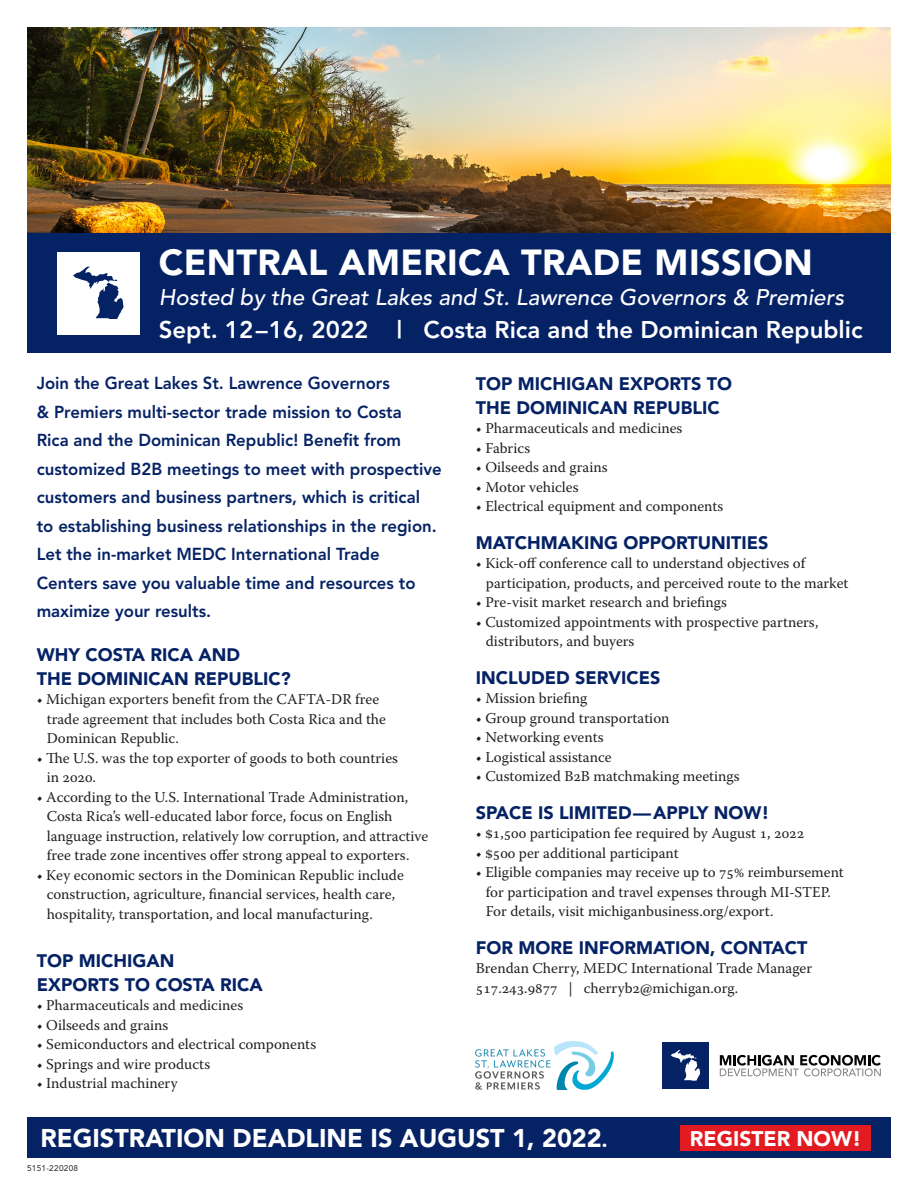
<style>
.page{position:relative;width:918px;height:1188px;background:#fff}
.page>*{position:absolute;margin:0;border:0;box-sizing:border-box;transform-origin:0 0}
.t1{font:900 36px "Avenir";letter-spacing:.01em;color:#fff}
.t2{font:900 25.5px "Avenir";color:#fff}
.t3{font:800 24px "Avenir";color:#fff}
.t4{font:italic 500 22.5px "Avenir";color:#fff}
.t5{font:900 21px "Avenir";color:#fff}
.t6{font:900 18px/24px "Avenir";color:#052265}
.t7{font:800 17.25px/28.5px "Avenir";color:#052265}
.t8{font:15px/19.5px "Warnock Pro";color:#231f20}
.t9{font:8.25px "Avenir";letter-spacing:.03em;color:#231f20}
.s1{font-size:19.5px}
</style>
<div class="page">
<img style="left:27px;top:27px;width:864px;height:206px">
<div style="left:662px;top:1042px;width:47px;height:47px;background:#052265"></div>
<svg style="left:671px;top:1050px;width:29px;height:31px"></svg>
<svg style="left:720px;top:1055px;width:161px;height:21px"></svg>
<img style="left:475px;top:1041px;width:139px;height:48px">
<div style="left:27px;top:233px;width:864px;height:120px;background:#052265"></div>
<div style="left:57px;top:252px;width:83px;height:82px;background:#fff"></div>
<svg style="left:73px;top:267px;width:50px;height:52px"></svg>
<div style="left:27px;top:1118px;width:864px;height:40px;background:#052265"></div>
<div style="left:680px;top:1125px;width:191px;height:25px;background:#e21a21"></div>
<p class="t1" style="left:159px;top:241px;width:655px">CENTRAL AMERICA TRADE MISSION</p>
<p class="t4" style="left:159px;top:284px;width:687px">Hosted by the Great Lakes and St. Lawrence Governors &amp; Premiers</p>
<p class="t3" style="left:159px;top:315px;width:705px">Sept. 12–16, 2022 | Costa Rica and the Dominican Republic</p>
<p class="t7" style="left:37px;top:369px;width:406px">Join the Great Lakes St. Lawrence Governors<br>&amp; Premiers multi-sector trade mission to Costa<br>Rica and the Dominican Republic! Benefit from customized B2B meetings to meet with prospective customers and business partners, which is critical<br>to establishing business relationships in the region.<br>Let the in-market MEDC International Trade Centers save you valuable time and resources to maximize your results.</p>
<p class="t6" style="left:37px;top:642px;width:255px">WHY COSTA RICA AND<br>THE DOMINICAN REPUBLIC?</p>
<p class="t8" style="left:47px;top:689px;width:341px;text-indent:-10px">• Michigan exporters benefit from the CAFTA-DR free trade agreement that includes both Costa Rica and the<br>Dominican Republic.</p>
<p class="t8" style="left:47px;top:748px;width:353px;text-indent:-10px">• The U.S. was the top exporter of goods to both countries in 2020.</p>
<p class="t8" style="left:47px;top:787px;width:383px;text-indent:-10px">• According to the U.S. International Trade Administration, Costa Rica’s well-educated labor force, focus on English language instruction, relatively low corruption, and attractive free trade zone incentives offer strong appeal to exporters.</p>
<p class="t8" style="left:47px;top:865px;width:359px;text-indent:-10px">• Key economic sectors in the Dominican Republic include construction, agriculture, financial services, health care, hospitality, transportation, and local manufacturing.</p>
<p class="t6" style="left:37px;top:948px;width:228px">TOP MICHIGAN<br>EXPORTS TO COSTA RICA</p>
<p class="t8" style="left:37px;top:995px;width:208px">• Pharmaceuticals and medicines</p>
<p class="t8" style="left:37px;top:1015px;width:133px">• Oilseeds and grains</p>
<p class="t8" style="left:37px;top:1034px;width:281px">• Semiconductors and electrical components</p>
<p class="t8" style="left:37px;top:1054px;width:175px">• Springs and wire products</p>
<p class="t8" style="left:37px;top:1073px;width:142px">• Industrial machinery</p>
<p class="t6" style="left:476px;top:371px;width:258px">TOP MICHIGAN EXPORTS TO<br>THE DOMINICAN REPUBLIC</p>
<p class="t8" style="left:476px;top:418px;width:208px">• Pharmaceuticals and medicines</p>
<p class="t8" style="left:476px;top:438px;width:56px">• Fabrics</p>
<p class="t8" style="left:476px;top:457px;width:133px">• Oilseeds and grains</p>
<p class="t8" style="left:476px;top:477px;width:104px">• Motor vehicles</p>
<p class="t8" style="left:476px;top:496px;width:249px">• Electrical equipment and components</p>
<p class="t6" style="left:476px;top:530px;width:294px">MATCHMAKING OPPORTUNITIES</p>
<p class="t8" style="left:486px;top:553px;width:364px;text-indent:-10px">• Kick-off conference call to understand objectives of participation, products, and perceived route to the market</p>
<p class="t8" style="left:476px;top:592px;width:253px">• Pre-visit market research and briefings</p>
<p class="t8" style="left:486px;top:612px;width:334px;text-indent:-10px">• Customized appointments with prospective partners, distributors, and buyers</p>
<p class="t6" style="left:476px;top:665px;width:186px">INCLUDED SERVICES</p>
<p class="t8" style="left:476px;top:688px;width:113px">• Mission briefing</p>
<p class="t8" style="left:476px;top:708px;width:195px">• Group ground transportation</p>
<p class="t8" style="left:476px;top:727px;width:129px">• Networking events</p>
<p class="t8" style="left:476px;top:747px;width:137px">• Logistical assistance</p>
<p class="t8" style="left:476px;top:766px;width:265px">• Customized B2B matchmaking meetings</p>
<p class="t6" style="left:476px;top:800px;width:295px">SPACE IS LIMITED—APPLY NOW!</p>
<p class="t8" style="left:476px;top:823px;width:330px">• $1,500 participation fee required by August 1, 2022</p>
<p class="t8" style="left:476px;top:843px;width:204px">• $500 per additional participant</p>
<p class="t8" style="left:486px;top:862px;width:360px;text-indent:-10px">• Eligible companies may receive up to 75% reimbursement for participation and travel expenses through MI-STEP.<br>For details, visit michiganbusiness.org/export.</p>
<p class="t6" style="left:476px;top:935px;width:333px">FOR MORE INFORMATION, CONTACT</p>
<p class="t8" style="left:476px;top:958px;width:338px">Brendan Cherry, MEDC International Trade Manager<br>517.243.9877 | cherryb2@michigan.org.</p>
<p class="t2" style="left:40px;top:1123px;width:569px">REGISTRATION DEADLINE IS AUGUST 1, 2022<span class="s1">.</span></p>
<p class="t9" style="left:27px;top:1163px;width:53px">5151-220208</p>
<p class="t5" style="left:690px;top:1126px;width:173px">REGISTER NOW!</p>
</div>
